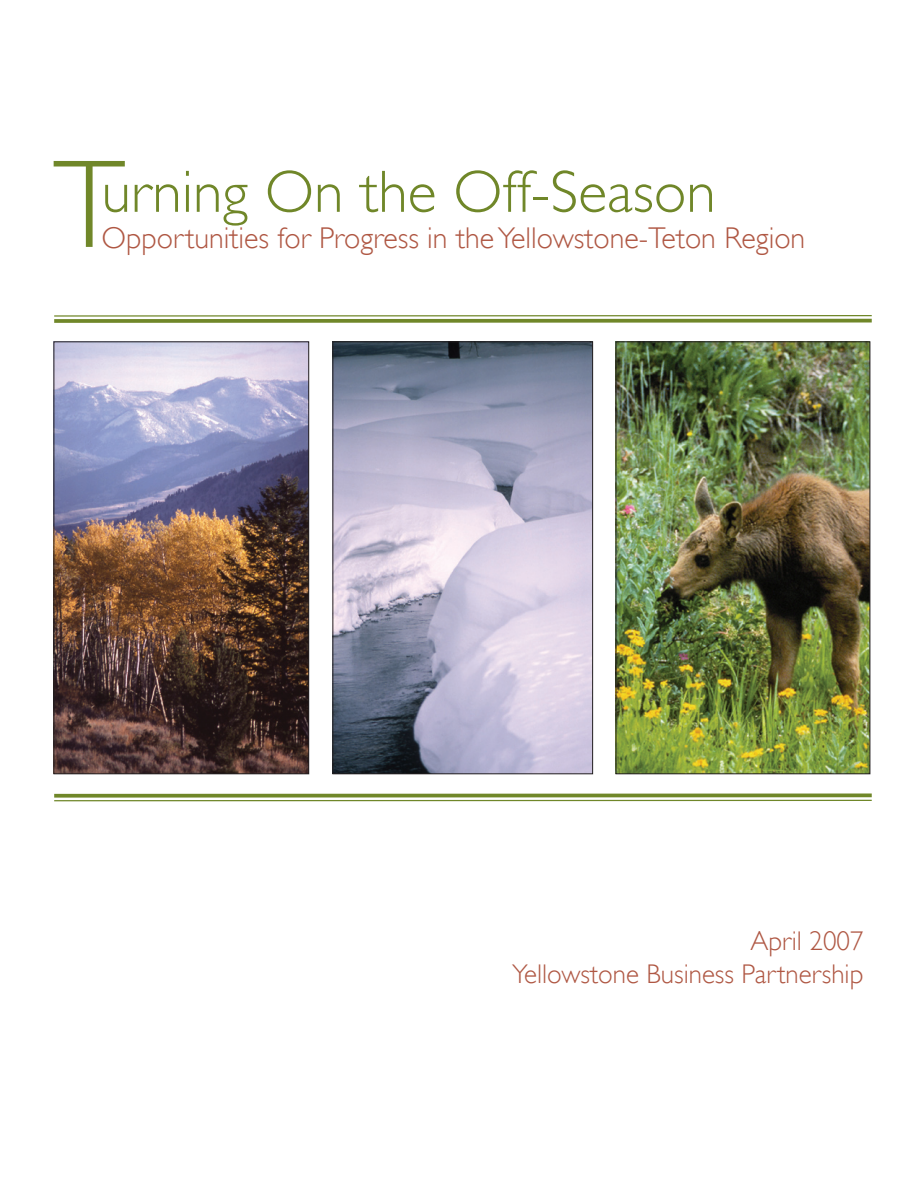
<style>
.page{position:relative;width:918px;height:1188px;background:#fff}
.page>*{position:absolute;margin:0;border:0;box-sizing:border-box;transform-origin:0 0}
.t1{font:300 126px "Gill Sans";color:#708729}
.t2{font:300 60px "Gill Sans";color:#708729}
.t3{font:300 30px "Gill Sans";color:#af5743}
.t4{font:300 27px/32.4px "Gill Sans";color:#af5743;text-align:right}
</style>
<div class="page">
<img style="left:56px;top:344px;width:251px;height:428px">
<div style="left:54px;top:342px;width:255px;height:432px;border:1px solid #231f20"></div>
<img style="left:618px;top:344px;width:250px;height:428px">
<div style="left:616px;top:342px;width:254px;height:432px;border:1px solid #231f20"></div>
<svg style="left:54px;top:794px;width:818px;height:4px;background:#849847"></svg>
<hr style="left:54px;top:800px;width:818px;height:1px;background:#708729">
<hr style="left:54px;top:315px;width:818px;height:2px;background:#708729">
<svg style="left:54px;top:319px;width:818px;height:4px;background:#7b903a"></svg>
<img style="left:335px;top:344px;width:256px;height:428px">
<div style="left:333px;top:342px;width:260px;height:432px;border:1px solid #231f20"></div>
<h1 class="t1" style="left:53px;top:131px;width:74px">T</h1>
<h2 class="t2" style="left:102px;top:157px;width:616px">urning On the Off-Season</h2>
<p class="t3" style="left:102px;top:220px;width:705px">Opportunities for Progress in the Yellowstone-Teton Region</p>
<p class="t4" style="left:512px;top:925px;width:353px">April 2007<br>Yellowstone Business Partnership</p>
</div>
